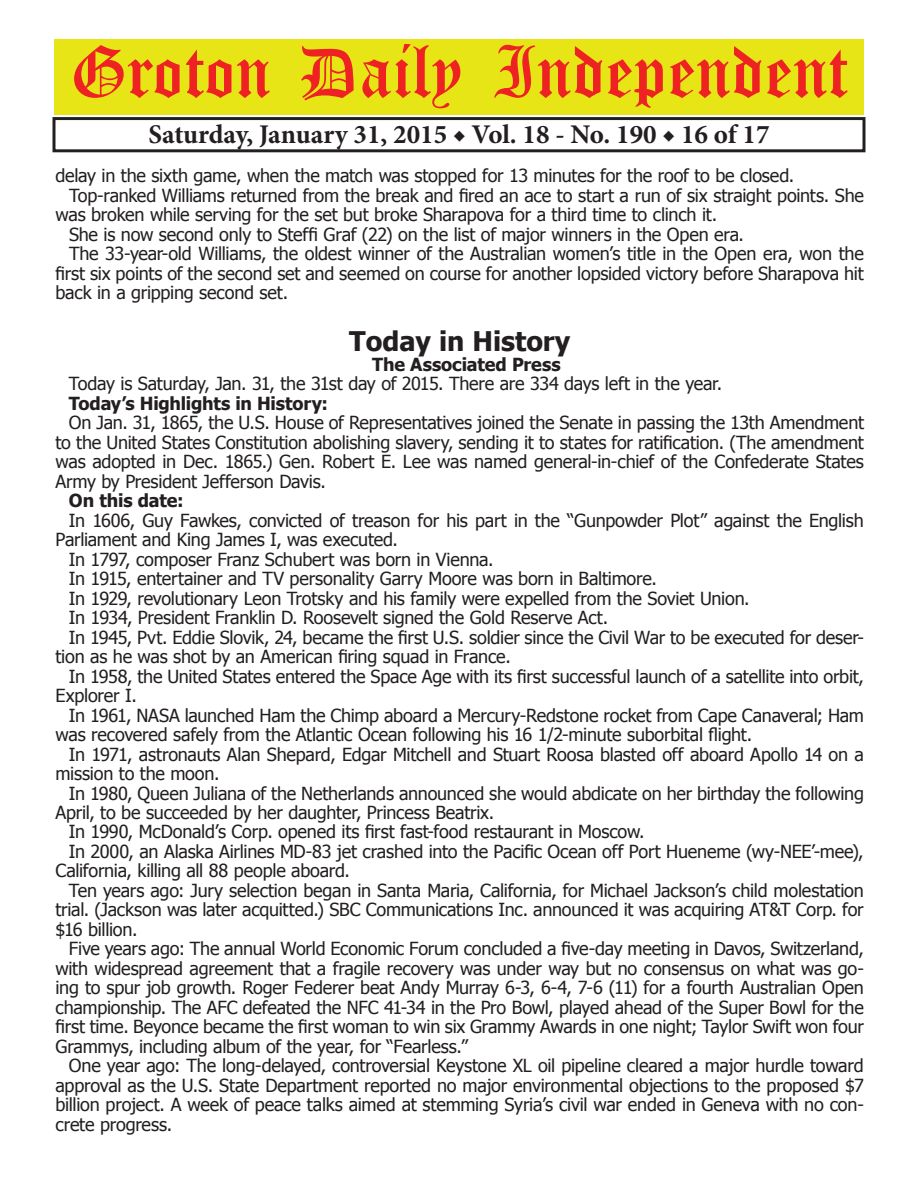
<style>
.page{position:relative;width:918px;height:1188px;background:#fff}
.page>*{position:absolute;margin:0;border:0;box-sizing:border-box;transform-origin:0 0}
.t1{font:54px "Old English Five";color:#ee2123}
.t2{font:700 27px "Minion Pro";color:#231f20}
.t3{font:700 27px "Tahoma";color:#231f20}
.t4{font:18px/19.5px "Tahoma";letter-spacing:-.015em;color:#231f20;text-align:justify}
.t5{font:700 18px "Tahoma";letter-spacing:-.01em;color:#231f20}
</style>
<div class="page">
<div style="left:52px;top:117px;width:814px;height:35px;border:3px solid #231f20"></div>
<div style="left:54px;top:40px;width:810px;height:75px;background:#e7e515"></div>
<h1 class="t1" style="left:70px;top:47px;width:779px">Groton Daily Independent</h1>
<h2 class="t2" style="left:148px;top:116px;width:623px">Saturday, January 31, 2015 ◆ Vol. 18 - No. 190 ◆ 16 of 17</h2>
<p class="t4" style="left:56px;top:165px;width:740px">delay in the sixth game, when the match was stopped for 13 minutes for the roof to be closed.</p>
<p class="t4" style="left:69px;top:185px;width:796px">Top-ranked Williams returned from the break and fired an ace to start a run of six straight points. She</p>
<p class="t4" style="left:56px;top:204px;width:663px">was broken while serving for the set but broke Sharapova for a third time to clinch it.</p>
<p class="t4" style="left:69px;top:224px;width:677px">She is now second only to Steffi Graf (22) on the list of major winners in the Open era.</p>
<p class="t4" style="left:69px;top:243px;width:796px">The 33-year-old Williams, the oldest winner of the Australian women’s title in the Open era, won the</p>
<p class="t4" style="left:56px;top:263px;width:810px">first six points of the second set and seemed on course for another lopsided victory before Sharapova hit</p>
<p class="t4" style="left:56px;top:282px;width:234px">back in a gripping second set.</p>
<h2 class="t3" style="left:349px;top:322px;width:222px">Today in History</h2>
<p class="t5" style="left:372px;top:351px;width:190px">The Associated Press</p>
<p class="t4" style="left:69px;top:373px;width:655px">Today is Saturday, Jan. 31, the 31st day of 2015. There are 334 days left in the year.</p>
<p class="t5" style="left:69px;top:390px;width:261px">Today’s Highlights in History:</p>
<p class="t4" style="left:55px;top:412px;width:810px;text-indent:14px">On Jan. 31, 1865, the U.S. House of Representatives joined the Senate in passing the 13th Amendment to the United States Constitution abolishing slavery, sending it to states for ratification. (The amendment was adopted in Dec. 1865.) Gen. Robert E. Lee was named general-in-chief of the Confederate States Army by President Jefferson Davis.</p>
<p class="t5" style="left:69px;top:488px;width:116px">On this date:</p>
<p class="t4" style="left:69px;top:509px;width:796px">In 1606, Guy Fawkes, convicted of treason for his part in the “Gunpowder Plot” against the English</p>
<p class="t4" style="left:55px;top:529px;width:344px">Parliament and King James I, was executed.</p>
<p class="t4" style="left:69px;top:548px;width:426px">In 1797, composer Franz Schubert was born in Vienna.</p>
<p class="t4" style="left:69px;top:568px;width:590px">In 1915, entertainer and TV personality Garry Moore was born in Baltimore.</p>
<p class="t4" style="left:69px;top:587px;width:682px">In 1929, revolutionary Leon Trotsky and his family were expelled from the Soviet Union.</p>
<p class="t4" style="left:69px;top:607px;width:541px">In 1934, President Franklin D. Roosevelt signed the Gold Reserve Act.</p>
<p class="t4" style="left:69px;top:626px;width:796px">In 1945, Pvt. Eddie Slovik, 24, became the first U.S. soldier since the Civil War to be executed for deser-</p>
<p class="t4" style="left:55px;top:646px;width:457px">tion as he was shot by an American firing squad in France.</p>
<p class="t4" style="left:69px;top:665px;width:797px">In 1958, the United States entered the Space Age with its first successful launch of a satellite into orbit,</p>
<p class="t4" style="left:55px;top:685px;width:83px">Explorer I.</p>
<p class="t4" style="left:69px;top:704px;width:797px">In 1961, NASA launched Ham the Chimp aboard a Mercury-Redstone rocket from Cape Canaveral; Ham</p>
<p class="t4" style="left:55px;top:724px;width:698px">was recovered safely from the Atlantic Ocean following his 16 1/2-minute suborbital flight.</p>
<p class="t4" style="left:69px;top:743px;width:796px">In 1971, astronauts Alan Shepard, Edgar Mitchell and Stuart Roosa blasted off aboard Apollo 14 on a</p>
<p class="t4" style="left:55px;top:763px;width:166px">mission to the moon.</p>
<p class="t4" style="left:69px;top:782px;width:797px">In 1980, Queen Juliana of the Netherlands announced she would abdicate on her birthday the following</p>
<p class="t4" style="left:55px;top:802px;width:440px">April, to be succeeded by her daughter, Princess Beatrix.</p>
<p class="t4" style="left:69px;top:821px;width:577px">In 1990, McDonald’s Corp. opened its first fast-food restaurant in Moscow.</p>
<p class="t4" style="left:69px;top:841px;width:796px">In 2000, an Alaska Airlines MD-83 jet crashed into the Pacific Ocean off Port Hueneme (wy-NEE’-mee),</p>
<p class="t4" style="left:55px;top:860px;width:296px">California, killing all 88 people aboard.</p>
<p class="t4" style="left:69px;top:880px;width:796px">Ten years ago: Jury selection began in Santa Maria, California, for Michael Jackson’s child molestation</p>
<p class="t4" style="left:55px;top:899px;width:810px">trial. (Jackson was later acquitted.) SBC Communications Inc. announced it was acquiring AT&amp;T Corp. for</p>
<p class="t4" style="left:55px;top:919px;width:83px">$16 billion.</p>
<p class="t4" style="left:69px;top:938px;width:796px">Five years ago: The annual World Economic Forum concluded a five-day meeting in Davos, Switzerland,</p>
<p class="t4" style="left:55px;top:958px;width:810px">with widespread agreement that a fragile recovery was under way but no consensus on what was go-</p>
<p class="t4" style="left:55px;top:977px;width:810px">ing to spur job growth. Roger Federer beat Andy Murray 6-3, 6-4, 7-6 (11) for a fourth Australian Open</p>
<p class="t4" style="left:55px;top:997px;width:810px">championship. The AFC defeated the NFC 41-34 in the Pro Bowl, played ahead of the Super Bowl for the</p>
<p class="t4" style="left:55px;top:1016px;width:810px">first time. Beyonce became the first woman to win six Grammy Awards in one night; Taylor Swift won four</p>
<p class="t4" style="left:55px;top:1036px;width:414px">Grammys, including album of the year, for “Fearless.”</p>
<p class="t4" style="left:69px;top:1055px;width:796px">One year ago: The long-delayed, controversial Keystone XL oil pipeline cleared a major hurdle toward</p>
<p class="t4" style="left:55px;top:1075px;width:810px">approval as the U.S. State Department reported no major environmental objections to the proposed $7</p>
<p class="t4" style="left:55px;top:1094px;width:810px">billion project. A week of peace talks aimed at stemming Syria’s civil war ended in Geneva with no con-</p>
<p class="t4" style="left:55px;top:1114px;width:118px">crete progress.</p>
</div>
